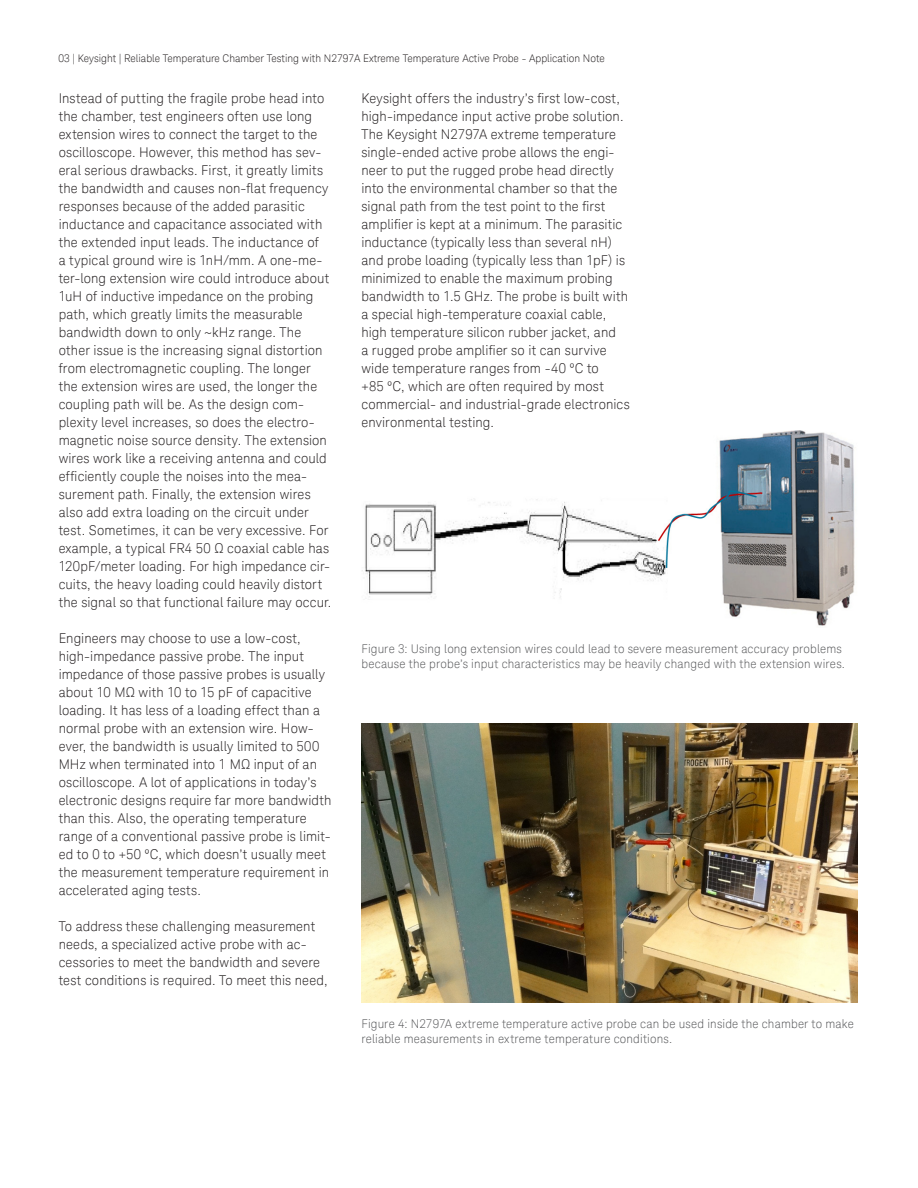
<style>
.page{position:relative;width:918px;height:1188px;background:#fff}
.page>*{position:absolute;margin:0;border:0;box-sizing:border-box;transform-origin:0 0}
.t1{font:300 13.5px/18px "Keysight Sans";letter-spacing:.01em;color:#231f20}
.t2{font:300 12px/15px "Keysight Sans";letter-spacing:.015em;color:#57585a}
.t3{font:300 10.5px "Keysight Sans";color:#231f20}
</style>
<div class="page">
<img style="left:362px;top:431px;width:493px;height:195px">
<img style="left:361px;top:723px;width:496px;height:279px">
<p class="t3" style="left:59px;top:52px;width:548px">03 | Keysight | Reliable Temperature Chamber Testing with N2797A Extreme Temperature Active Probe - Application Note</p>
<p class="t1" style="left:59px;top:90px;width:274px">Instead of putting the fragile probe head into the chamber, test engineers often use long extension wires to connect the target to the oscilloscope. However, this method has sev&shy;eral serious drawbacks. First, it greatly limits the bandwidth and causes non-flat frequency responses because of the added parasitic inductance and capacitance associated with the extended input leads. The inductance of<br>a typical ground wire is 1nH/mm. A one-me&shy;ter-long extension wire could introduce about 1uH of inductive impedance on the probing path, which greatly limits the measurable bandwidth down to only ~kHz range. The other issue is the increasing signal distortion from electromagnetic coupling. The longer the extension wires are used, the longer the coupling path will be. As the design com&shy;plexity level increases, so does the electro&shy;magnetic noise source density. The extension wires work like a receiving antenna and could efficiently couple the noises into the mea&shy;surement path. Finally, the extension wires also add extra loading on the circuit under test. Sometimes, it can be very excessive. For example, a typical FR4 50 Ω coaxial cable has 120pF/meter loading. For high impedance cir&shy;cuits, the heavy loading could heavily distort the signal so that functional failure may occur.</p>
<p class="t1" style="left:59px;top:630px;width:274px">Engineers may choose to use a low-cost, high-impedance passive probe. The input impedance of those passive probes is usually about 10 MΩ with 10 to 15 pF of capacitive loading. It has less of a loading effect than a normal probe with an extension wire. How&shy;ever, the bandwidth is usually limited to 500<br>MHz when terminated into 1 MΩ input of an oscilloscope. A lot of applications in today’s electronic designs require far more bandwidth than this. Also, the operating temperature range of a conventional passive probe is limit&shy;ed to 0 to +50 ºC, which doesn’t usually meet the measurement temperature requirement in accelerated aging tests.</p>
<p class="t1" style="left:59px;top:918px;width:270px">To address these challenging measurement needs, a specialized active probe with ac&shy;cessories to meet the bandwidth and severe test conditions is required. To meet this need,</p>
<p class="t1" style="left:361px;top:90px;width:270px">Keysight offers the industry’s first low-cost, high-impedance input active probe solution.<br>The Keysight N2797A extreme temperature single-ended active probe allows the engi&shy;neer to put the rugged probe head directly into the environmental chamber so that the signal path from the test point to the first amplifier is kept at a minimum. The parasitic inductance (typically less than several nH) and probe loading (typically less than 1pF) is minimized to enable the maximum probing bandwidth to 1.5 GHz. The probe is built with a special high-temperature coaxial cable, high temperature silicon rubber jacket, and<br>a rugged probe amplifier so it can survive wide temperature ranges from -40 ºC to<br>+85 ºC, which are often required by most commercial- and industrial-grade electronics environmental testing.</p>
<p class="t2" style="left:361px;top:641px;width:485px">Figure 3: Using long extension wires could lead to severe measurement accuracy problems because the probe’s input characteristics may be heavily changed with the extension wires.</p>
<p class="t2" style="left:361px;top:1016px;width:494px">Figure 4: N2797A extreme temperature active probe can be used inside the chamber to make reliable measurements in extreme temperature conditions.</p>
</div>
